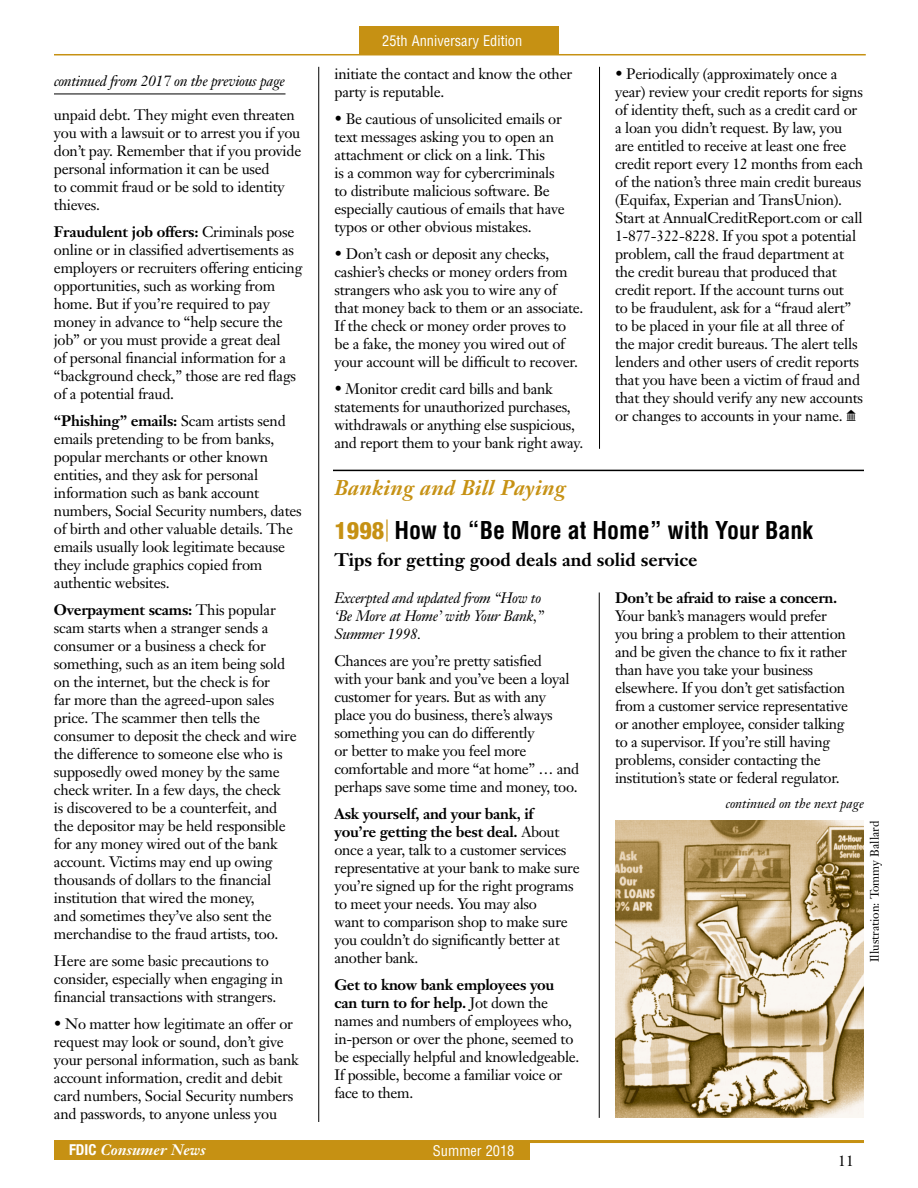
<style>
.page{position:relative;width:918px;height:1188px;background:#fff}
.page>*{position:absolute;margin:0;border:0;box-sizing:border-box;transform-origin:0 0}
.t1{font:700 condensed 24px "Helvetica";color:#000}
.t2{font:italic 700 21px "Janson Text";letter-spacing:.01em;color:#c69113}
.t3{font:700 18px "Janson Text";color:#000}
.t4{font:15px/18px "Janson Text";letter-spacing:-.015em;color:#000}
.t5{font:italic 15px/18px "Janson Text";letter-spacing:-.02em;color:#000}
.t6{font:700 15px "Janson Text";letter-spacing:-.02em;color:#000}
.t7{font:italic 700 15px "Janson Text";color:#fff}
.t8{font:condensed 14.4px "Helvetica";color:#fff}
.t9{font:italic 13.5px "Janson Text";color:#000}
.t10{font:12px "Janson Text";color:#000}
.s1{font-weight:700}
.s2{font-family:"Carta"}
.s3{font-family:"Helvetica Neue";font-weight:800;color:#c69113}
.s4{font-family:"Gill Sans";font-weight:300;font-stretch:normal;color:#c69113}
.s5{font-family:"Helvetica Neue";font-style:normal;font-stretch:condensed}
</style>
<div class="page">
<hr style="left:54px;top:1140px;width:810px;height:3px;background:#c69113">
<div style="left:359px;top:26px;width:200px;height:28px;background:#c69113"></div>
<div style="left:54px;top:1141px;width:476px;height:19px;background:#c69113"></div>
<hr style="left:54px;top:54px;width:812px;height:1px;background:#c69113">
<img style="left:615px;top:820px;width:249px;height:298px">
<hr style="left:333px;top:470px;width:531px;height:1px;background:#000">
<hr style="left:54px;top:94px;width:232px;height:1px;background:#000">
<hr style="left:318px;top:67px;width:1px;height:1055px;background:#000">
<hr style="left:599px;top:67px;width:1px;height:382px;background:#000">
<hr style="left:599px;top:593px;width:1px;height:525px;background:#000">
<p class="t5" style="left:54px;top:72px;width:233px">continued from 2017 on the previous page</p>
<p class="t4" style="left:54px;top:106px;width:249px">unpaid debt. They might even threaten you with a lawsuit or to arrest you if you don’t pay. Remember that if you provide personal information it can be used<br>to commit fraud or be sold to identity thieves.</p>
<p class="t4" style="left:54px;top:223px;width:250px"><span class="s1">Fraudulent job offers:</span> Criminals pose online or in classified advertisements as employers or recruiters offering enticing opportunities, such as working from home. But if you’re required to pay money in advance to “help secure the job” or you must provide a great deal<br>of personal financial information for a “background check,” those are red flags of a potential fraud.</p>
<p class="t4" style="left:54px;top:412px;width:249px"><span class="s1">“Phishing” emails:</span> Scam artists send emails pretending to be from banks, popular merchants or other known entities, and they ask for personal information such as bank account numbers, Social Security numbers, dates of birth and other valuable details. The emails usually look legitimate because they include graphics copied from authentic websites.</p>
<p class="t4" style="left:54px;top:601px;width:244px"><span class="s1">Overpayment scams:</span> This popular scam starts when a stranger sends a consumer or a business a check for something, such as an item being sold on the internet, but the check is for<br>far more than the agreed-upon sales price. The scammer then tells the consumer to deposit the check and wire the difference to someone else who is supposedly owed money by the same check writer. In a few days, the check<br>is discovered to be a counterfeit, and the depositor may be held responsible for any money wired out of the bank account. Victims may end up owing thousands of dollars to the financial institution that wired the money,<br>and sometimes they’ve also sent the merchandise to the fraud artists, too.</p>
<p class="t4" style="left:54px;top:952px;width:231px">Here are some basic precautions to consider, especially when engaging in financial transactions with strangers.</p>
<p class="t4" style="left:54px;top:1015px;width:246px">• No matter how legitimate an offer or request may look or sound, don’t give your personal information, such as bank account information, credit and debit card numbers, Social Security numbers and passwords, to anyone unless you</p>
<p class="t8" style="left:382px;top:32px;width:142px">25th Anniversary Edition</p>
<p class="t4" style="left:335px;top:64px;width:239px">initiate the contact and know the other party is reputable.</p>
<p class="t4" style="left:335px;top:109px;width:232px">• Be cautious of unsolicited emails or text messages asking you to open an attachment or click on a link. This<br>is a common way for cybercriminals to distribute malicious software. Be especially cautious of emails that have typos or other obvious mistakes.</p>
<p class="t4" style="left:335px;top:244px;width:250px">• Don’t cash or deposit any checks, cashier’s checks or money orders from strangers who ask you to wire any of that money back to them or an associate.<br>If the check or money order proves to be a fake, the money you wired out of your account will be difficult to recover.</p>
<p class="t4" style="left:335px;top:379px;width:250px">• Monitor credit card bills and bank statements for unauthorized purchases, withdrawals or anything else suspicious, and report them to your bank right away.</p>
<p class="t4" style="left:615px;top:64px;width:250px">• Periodically (approximately once a year) review your credit reports for signs of identity theft, such as a credit card or a loan you didn’t request. By law, you are entitled to receive at least one free credit report every 12 months from each of the nation’s three main credit bureaus (Equifax, Experian and TransUnion).<br>Start at AnnualCreditReport.com or call 1-877-322-8228. If you spot a potential problem, call the fraud department at the credit bureau that produced that credit report. If the account turns out<br>to be fraudulent, ask for a “fraud alert” to be placed in your file at all three of the major credit bureaus. The alert tells lenders and other users of credit reports that you have been a victim of fraud and that they should verify any new accounts or changes to accounts in your name. <span class="s2">Q</span></p>
<h2 class="t2" style="left:335px;top:475px;width:233px">Banking and Bill Paying</h2>
<h1 class="t1" style="left:335px;top:515px;width:480px"><span class="s3">1998</span><span class="s4">|</span> How to “Be More at Home” with Your Bank</h1>
<p class="t3" style="left:335px;top:548px;width:365px">Tips for getting good deals and solid service</p>
<p class="t5" style="left:335px;top:589px;width:211px">Excerpted and updated from “How to ‘Be More at Home’ with Your Bank,”<br>Summer 1998.</p>
<p class="t4" style="left:335px;top:652px;width:246px">Chances are you’re pretty satisfied<br>with your bank and you’ve been a loyal customer for years. But as with any place you do business, there’s always something you can do differently<br>or better to make you feel more comfortable and more “at home” … and perhaps save some time and money, too.</p>
<p class="t4" style="left:335px;top:805px;width:247px"><span class="s1">Ask yourself, and your bank, if<br>you’re getting the best deal.</span> About once a year, talk to a customer services representative at your bank to make sure you’re signed up for the right programs to meet your needs. You may also<br>want to comparison shop to make sure you couldn’t do significantly better at another bank.</p>
<p class="t4" style="left:335px;top:976px;width:246px"><span class="s1">Get to know bank employees you can turn to for help.</span> Jot down the names and numbers of employees who, in-person or over the phone, seemed to be especially helpful and knowledgeable.<br>If possible, become a familiar voice or face to them.</p>
<p class="t6" style="left:615px;top:588px;width:224px">Don’t be afraid to raise a concern.</p>
<p class="t4" style="left:615px;top:607px;width:235px">Your bank’s managers would prefer you bring a problem to their attention and be given the chance to fix it rather than have you take your business elsewhere. If you don’t get satisfaction from a customer service representative or another employee, consider talking to a supervisor. If you’re still having problems, consider contacting the institution’s state or federal regulator.</p>
<p class="t9" style="left:726px;top:795px;width:140px">continued on the next page</p>
<p class="t10" style="left:867px;top:962px;width:143px;rotate:-90deg">Illustration: Tommy Ballard</p>
<p class="t7" style="left:69px;top:1140px;width:138px"><span class="s5">FDIC</span> Consumer News</p>
<p class="t8" style="left:433px;top:1141px;width:83px">Summer 2018</p>
<p class="t4" style="left:838px;top:1152px;width:17px">11</p>
</div>
